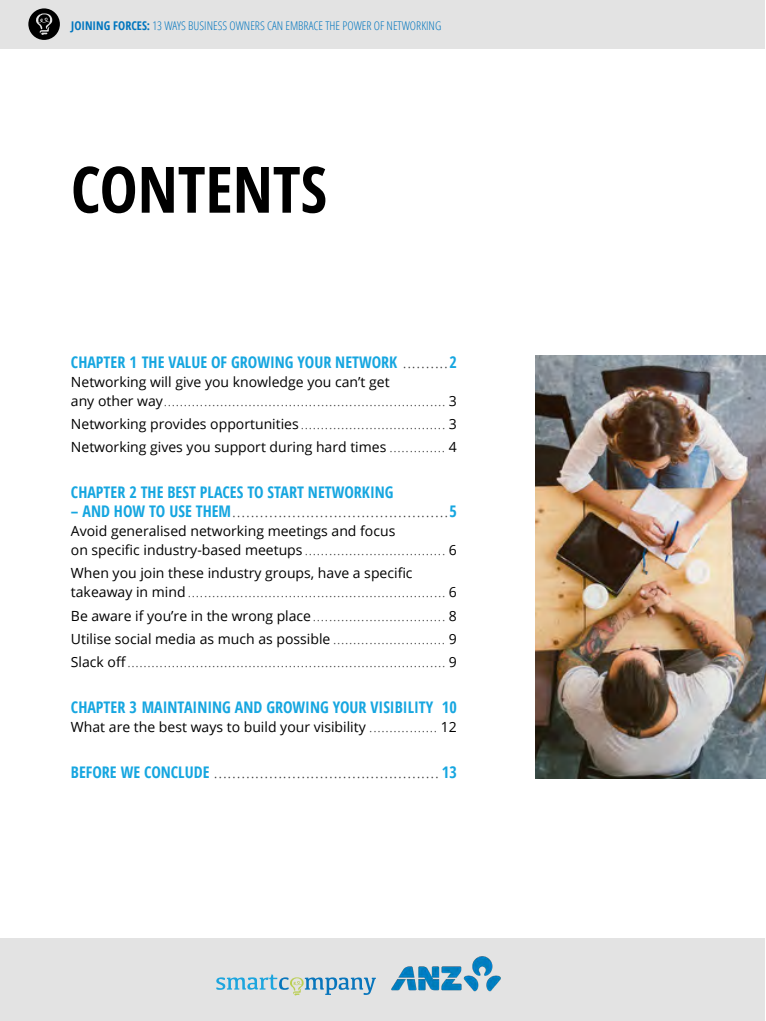
<style>
.page{position:relative;width:766px;height:1021px;background:#fff}
.page>*{position:absolute;margin:0;border:0;box-sizing:border-box;transform-origin:0 0}
.t1{font:700 condensed 64px "Open Sans";color:#000}
.t2{font:300 16px "Open Sans";color:#333}
.TOC_L1{font:700 condensed 16px "Open Sans";color:#16a6e0}
.t3{font:300 14px/19px "Open Sans";color:#333}
.t4{font:14px/19px "Open Sans";color:#000}
.t5{font:300 condensed 12px "Open Sans";color:#0075be}
.s1{font-weight:700}
.s2{font-weight:300;font-stretch:normal;color:#333}
.s3{font-weight:400;color:#000}
.s4{font-weight:300;color:#333}
.s5{font-weight:700;font-stretch:condensed;color:#16a6e0}
</style>
<div class="page">
<img style="left:535px;top:355px;width:230px;height:423px">
<div style="left:0;top:938px;width:765px;height:82px;background:#e3e3e3"></div>
<svg style="left:216px;top:974px;width:160px;height:21px"></svg>
<div style="left:0;top:0;width:765px;height:48px;background:#e3e3e3"></div>
<svg style="left:28px;top:8px;width:32px;height:32px"></svg>
<img style="left:391px;top:956px;width:110px;height:36px">
<p class="t5" style="left:71px;top:17px;width:371px"><span class="s1">JOINING FORCES:</span> 13 WAYS BUSINESS OWNERS CAN EMBRACE THE POWER OF NETWORKING</p>
<h2 class="t1" style="left:71px;top:145px;width:257px">CONTENTS</h2>
<p class="TOC_L1" style="left:71px;top:350px;width:387px">CHAPTER 1 THE VALUE OF GROWING YOUR NETWORK <span class="s2">..........</span>2</p>
<p class="t3" style="left:71px;top:371px;width:387px"><span class="s3">Networking will give you knowledge you can’t get<br>any other way</span>...................................................................... <span class="s3">3</span></p>
<p class="t3" style="left:71px;top:414px;width:387px"><span class="s3">Networking provides opportunities</span>.................................... <span class="s3">3</span></p>
<p class="t4" style="left:71px;top:437px;width:387px">Networking gives you support during hard times <span class="s4">..............</span> 4</p>
<p class="TOC_L1" style="left:71px;top:481px;width:324px">CHAPTER 2 THE BEST PLACES TO START NETWORKING</p>
<p class="t2" style="left:71px;top:500px;width:387px"><span class="s5">– AND HOW TO USE THEM</span>...............................................<span class="s5">5</span></p>
<p class="t4" style="left:71px;top:521px;width:387px">Avoid generalised networking meetings and focus<br>on specific industry-based meetups<span class="s4">...................................</span> 6</p>
<p class="t3" style="left:71px;top:563px;width:387px"><span class="s3">When you join these industry groups, have a specific takeaway in mind</span> ................................................................ <span class="s3">6</span></p>
<p class="t3" style="left:71px;top:605px;width:387px"><span class="s3">Be aware if you’re in the wrong place</span>................................. <span class="s3">8</span></p>
<p class="t4" style="left:71px;top:629px;width:387px">Utilise social media as much as possible <span class="s4">............................</span> 9</p>
<p class="t3" style="left:71px;top:652px;width:387px"><span class="s3">Slack off</span>............................................................................... <span class="s3">9</span></p>
<p class="TOC_L1" style="left:71px;top:696px;width:387px">CHAPTER 3 MAINTAINING AND GROWING YOUR VISIBILITY 10</p>
<p class="t4" style="left:71px;top:717px;width:387px">What are the best ways to build your visibility <span class="s4">.................</span> 12</p>
<p class="t2" style="left:71px;top:761px;width:387px"><span class="s5">BEFORE WE CONCLUDE</span> ................................................. <span class="s5">13</span></p>
</div>
